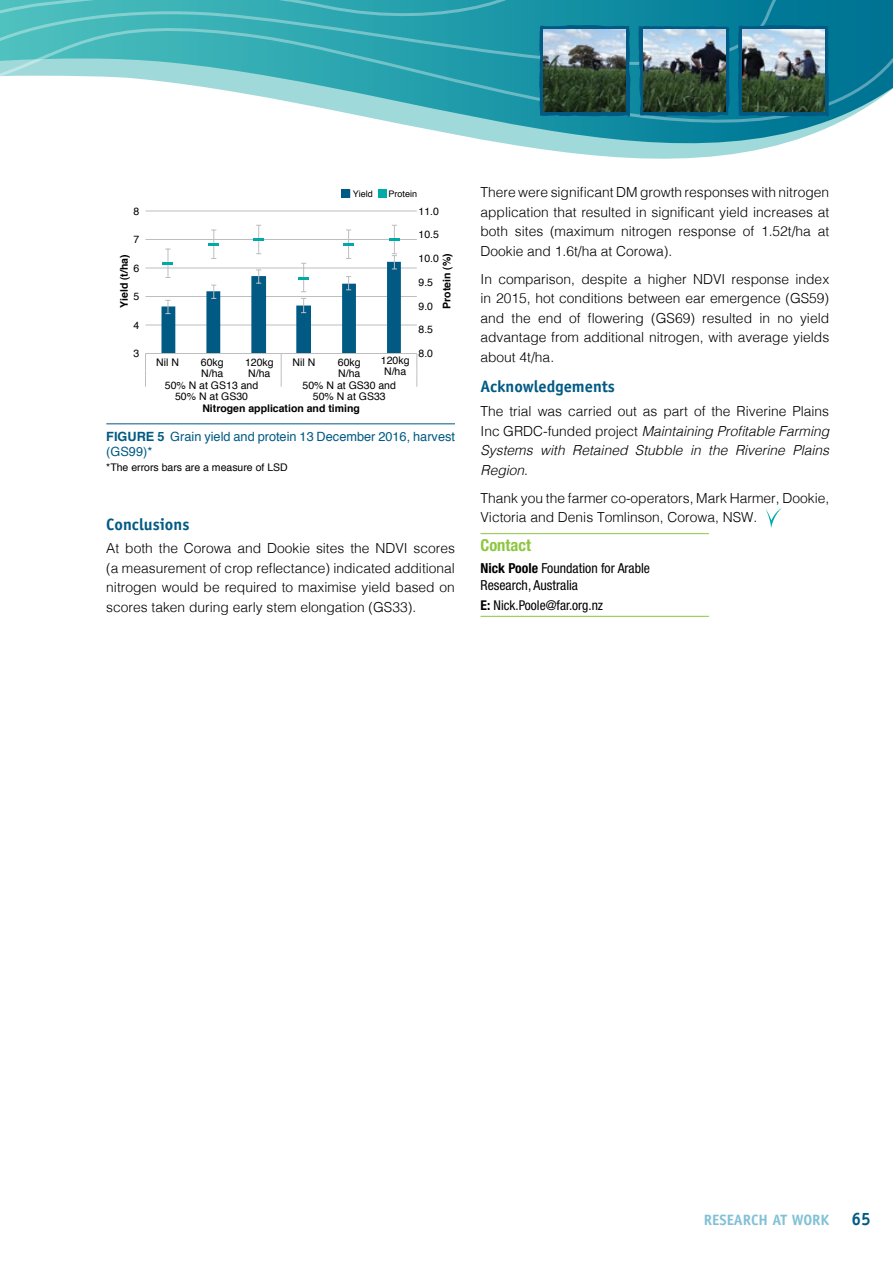
<style>
.page{position:relative;width:893px;height:1263px;background:#fff}
.page>*{position:absolute;margin:0;border:0;box-sizing:border-box;transform-origin:0 0}
.t1{font:700 16.5px "Officina Sans";color:#005a84}
.t2{font:700 condensed 16.5px "Helvetica Neue LT Std";color:#8dc63f}
.t3{font:700 15px "Officina Sans";color:#81c1d6}
.t4{font:300 13.8px/19.5px "Helvetica";color:#000;text-align:justify}
.t5{font:italic 300 13.8px/19.5px "Helvetica";color:#000;text-align:justify}
.t6{font:condensed 13.8px/16.5px "Helvetica Neue LT Std";color:#000}
.t7{font:condensed 13.5px "Helvetica Neue LT Std";color:#000}
.t8{font:12.75px/15.3px "Helvetica";color:#005a84}
.t9{font:10.5px/10.5px "Helvetica";color:#000;text-align:center}
.t10{font:700 10.5px "Helvetica";color:#000}
.t11{font:9px "Helvetica";color:#000}
.s1{font-weight:700}
.s2{font-style:normal}
.s3{font-size:18px;color:#005a84}
</style>
<div class="page">
<hr style="left:106px;top:424px;width:349px;height:1px;background:#005a84">
<svg style="left:765px;top:508px;width:17px;height:20px"></svg>
<hr style="left:480px;top:533px;width:229px;height:1px;background:#8dc63f">
<hr style="left:480px;top:616px;width:229px;height:1px;background:#8dc63f">
<hr style="left:146px;top:325px;width:271px;height:1px;background:#bcbec0">
<hr style="left:146px;top:296px;width:271px;height:1px;background:#bcbec0">
<hr style="left:146px;top:268px;width:271px;height:1px;background:#bcbec0">
<hr style="left:146px;top:353px;width:271px;height:1px;background:#bcbec0">
<svg style="left:145px;top:353px;width:1px;height:34px"></svg>
<svg style="left:416px;top:354px;width:1px;height:33px"></svg>
<svg style="left:161px;top:244px;width:240px;height:143px"></svg>
<svg style="left:145px;top:145px;width:633px;height:99px"></svg>
<svg style="left:630px;top:124px;width:206px;height:21px;background:#48a4b5"></svg>
<svg style="left:630px;top:99px;width:249px;height:25px"></svg>
<svg style="left:630px;top:0;width:263px;height:99px;background:#067b98"></svg>
<svg style="left:638px;top:26px;width:92px;height:91px;background:#116b8d"></svg>
<svg style="left:738px;top:25px;width:91px;height:92px;background:#12698d"></svg>
<svg style="left:0;top:0;width:630px;height:158px"></svg>
<img style="left:543px;top:30px;width:82px;height:82px">
<img style="left:643px;top:30px;width:82px;height:82px">
<img style="left:742px;top:30px;width:82px;height:82px">
<p class="t9" style="left:134px;top:205px;width:7px">8</p>
<p class="t9" style="left:134px;top:234px;width:7px">7</p>
<p class="t11" style="left:353px;top:189px;width:22px">Yield</p>
<p class="t11" style="left:389px;top:189px;width:30px">Protein</p>
<p class="t9" style="left:418px;top:205px;width:22px">11.0</p>
<p class="t9" style="left:418px;top:229px;width:22px">10.5</p>
<p class="t10" style="left:118px;top:308px;width:55px;rotate:-90deg">Yield (t/ha)</p>
<p class="t10" style="left:440px;top:309px;width:57px;rotate:-90deg">Protein (%)</p>
<p class="t9" style="left:418px;top:253px;width:22px">10.0</p>
<p class="t9" style="left:134px;top:262px;width:7px">6</p>
<p class="t9" style="left:418px;top:277px;width:16px">9.5</p>
<p class="t9" style="left:134px;top:291px;width:7px">5</p>
<p class="t9" style="left:418px;top:300px;width:16px">9.0</p>
<p class="t9" style="left:134px;top:319px;width:7px">4</p>
<p class="t9" style="left:134px;top:348px;width:7px">3</p>
<p class="t9" style="left:156px;top:357px;width:24px">Nil N</p>
<p class="t9" style="left:201px;top:357px;width:24px;text-align:left">60kg<br>N/ha</p>
<p class="t9" style="left:245px;top:357px;width:30px">120kg<br>N/ha</p>
<p class="t9" style="left:293px;top:357px;width:24px">Nil N</p>
<p class="t9" style="left:338px;top:357px;width:24px;text-align:left">60kg<br>N/ha</p>
<p class="t9" style="left:381px;top:355px;width:30px">120kg<br>N/ha</p>
<p class="t9" style="left:165px;top:380px;width:95px">50% N at GS13 and<br>50% N at GS30</p>
<p class="t9" style="left:303px;top:380px;width:95px">50% N at GS30 and<br>50% N at GS33</p>
<p class="t10" style="left:202px;top:402px;width:159px">Nitrogen application and timing</p>
<p class="t9" style="left:418px;top:324px;width:16px">8.5</p>
<p class="t9" style="left:418px;top:348px;width:16px">8.0</p>
<p class="t8" style="left:106px;top:429px;width:350px"><span class="s1">FIGURE 5</span> Grain yield and protein 13 December 2016, harvest (GS99)*</p>
<p class="t9" style="left:106px;top:462px;width:183px">*The errors bars are a measure of LSD</p>
<p class="t1" style="left:106px;top:514px;width:85px">Conclusions</p>
<p class="t4" style="left:106px;top:538px;width:350px">At both the Corowa and Dookie sites the NDVI scores (a measurement of crop reflectance) indicated additional nitrogen would be required to maximise yield based on scores taken during early stem elongation (GS33).</p>
<p class="t4" style="left:480px;top:181px;width:350px">There were significant DM growth responses with nitrogen application that resulted in significant yield increases at both sites (maximum nitrogen response of 1.52t/ha at Dookie and 1.6t/ha at Corowa).</p>
<p class="t4" style="left:480px;top:268px;width:350px">In comparison, despite a higher NDVI response index in 2015, hot conditions between ear emergence (GS59) and the end of flowering (GS69) resulted in no yield advantage from additional nitrogen, with average yields about 4t/ha.</p>
<p class="t1" style="left:480px;top:376px;width:136px">Acknowledgements</p>
<p class="t5" style="left:480px;top:401px;width:350px"><span class="s2">The trial was carried out as part of the Riverine Plains Inc GRDC-funded project</span> Maintaining Profitable Farming Systems with Retained Stubble in the Riverine Plains Region<span class="s2">.</span></p>
<p class="t4" style="left:480px;top:487px;width:350px">Thank you the farmer co-operators, Mark Harmer, Dookie,<br>Victoria and Denis Tomlinson, Corowa, NSW.</p>
<p class="t2" style="left:480px;top:536px;width:52px">Contact</p>
<p class="t6" style="left:480px;top:560px;width:171px"><span class="s1">Nick Poole</span> Foundation for Arable<br>Research, Australia</p>
<p class="t7" style="left:480px;top:598px;width:124px"><span class="s1">E:</span> Nick.Poole@far.org.nz</p>
<p class="t3" style="left:704px;top:1210px;width:168px">RESEARCH AT WORK <span class="s3">65</span></p>
</div>
